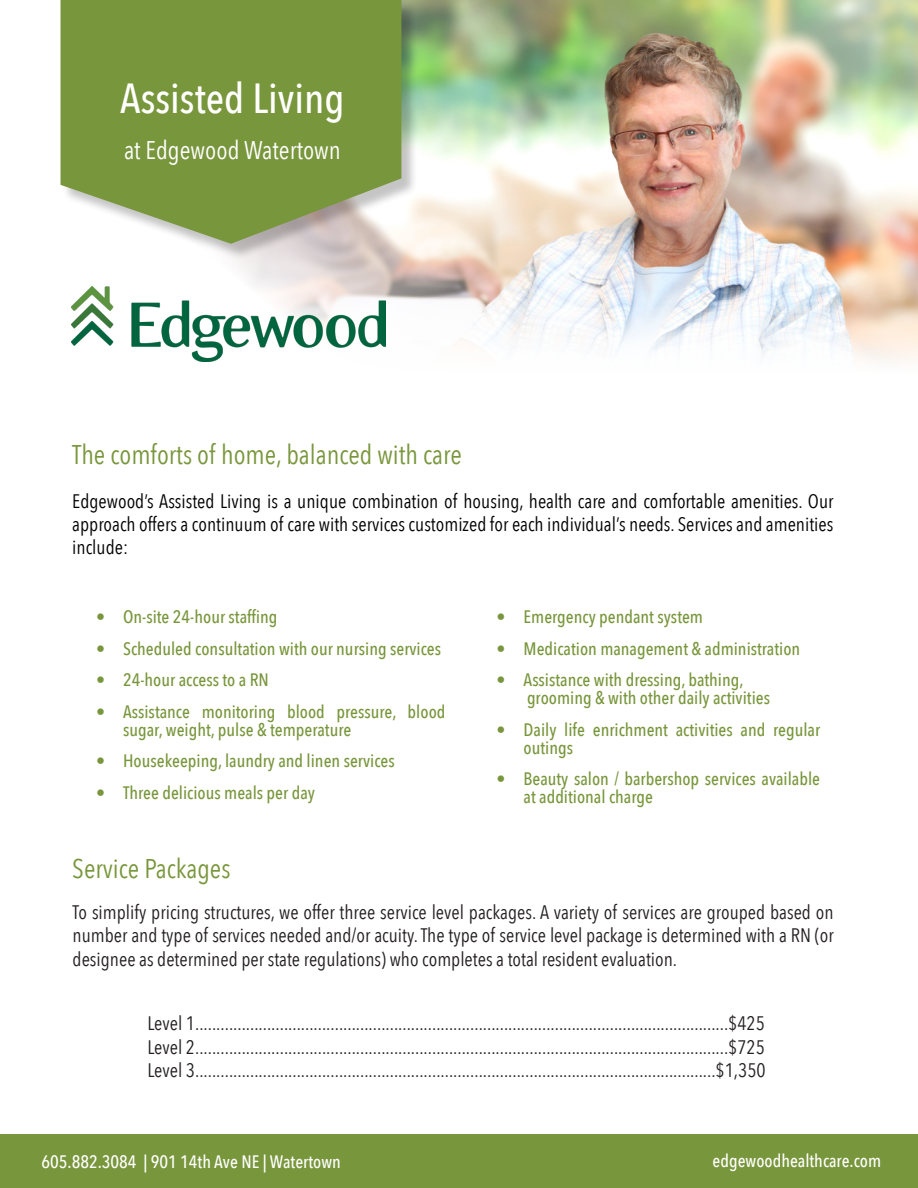
<style>
.page{position:relative;width:918px;height:1188px;background:#fff}
.page>*{position:absolute;margin:0;border:0;box-sizing:border-box;transform-origin:0 0}
.t1{font:500 42px "Avenir Next Condensed";color:#fff}
.t2{font:27px "Avenir Next Condensed";color:#78963b}
.t3{font:25.5px "Avenir Next Condensed";color:#fff}
.t4{font:19.5px/23.4px "Avenir Next Condensed";color:#231f20;text-align:justify}
.t5{font:19.5px/23.4px "Avenir Next Condensed";color:#000;text-align:justify}
.t6{font:500 18px/18px "Avenir Next Condensed";color:#78963b}
.t7{font:500 18px "Avenir Next Condensed";color:#fff}
</style>
<div class="page">
<img style="left:236px;top:0;width:682px;height:362px">
<div style="left:0;top:1135px;width:918px;height:53px;background:#78963b"></div>
<img style="left:71px;top:287px;width:315px;height:75px">
<div style="left:62px;top:1px;width:356px;height:259px;background:#231f20;opacity:.26"></div>
<svg style="left:61px;top:0;width:340px;height:244px;background:#859f4f"></svg>
<p class="t1" style="left:120px;top:73px;width:226px">Assisted Living</p>
<p class="t3" style="left:124px;top:128px;width:218px">at Edgewood Watertown</p>
<p class="t2" style="left:72px;top:431px;width:391px">The comforts of home, balanced with care</p>
<p class="t5" style="left:72px;top:488px;width:763px">Edgewood’s Assisted Living is a unique combination of housing, health care and comfortable amenities. Our approach offers a continuum of care with services customized for each individual’s needs. Services and amenities include:</p>
<p class="t6" style="left:96px;top:608px;width:183px">• On-site 24-hour staffing</p>
<p class="t6" style="left:96px;top:639px;width:347px">• Scheduled consultation with our nursing services</p>
<p class="t6" style="left:96px;top:671px;width:174px">• 24-hour access to a RN</p>
<p class="t6" style="left:123px;top:702px;width:324px;text-indent:-27px">• Assistance monitoring blood pressure, blood sugar, weight, pulse &amp; temperature</p>
<p class="t6" style="left:96px;top:752px;width:300px">• Housekeeping, laundry and linen services</p>
<p class="t6" style="left:96px;top:783px;width:220px">• Three delicious meals per day</p>
<p class="t2" style="left:72px;top:846px;width:160px">Service Packages</p>
<p class="t6" style="left:497px;top:608px;width:208px">• Emergency pendant system</p>
<p class="t6" style="left:497px;top:639px;width:305px">• Medication management &amp; administration</p>
<p class="t6" style="left:527px;top:671px;width:245px;text-indent:-30px">• Assistance with dressing, bathing, grooming &amp; with other daily activities</p>
<p class="t6" style="left:524px;top:720px;width:298px;text-indent:-27px">• Daily life enrichment activities and regular outings</p>
<p class="t6" style="left:524px;top:770px;width:298px;text-indent:-27px">• Beauty salon / barbershop services available at additional charge</p>
<p class="t4" style="left:73px;top:899px;width:763px">To simplify pricing structures, we offer three service level packages. A variety of services are grouped based on number and type of services needed and/or acuity. The type of service level package is determined with a RN (or designee as determined per state regulations) who completes a total resident evaluation.</p>
<p class="t4" style="left:148px;top:1011px;width:619px">Level 1..............................................................................................................................$425</p>
<p class="t4" style="left:148px;top:1034px;width:619px">Level 2..............................................................................................................................$725</p>
<p class="t4" style="left:148px;top:1058px;width:620px">Level 3...........................................................................................................................$1,350</p>
<p class="t7" style="left:42px;top:1150px;width:301px">605.882.3084 | 901 14th Ave NE | Watertown</p>
<p class="t7" style="left:713px;top:1150px;width:170px">edgewoodhealthcare.com</p>
</div>
